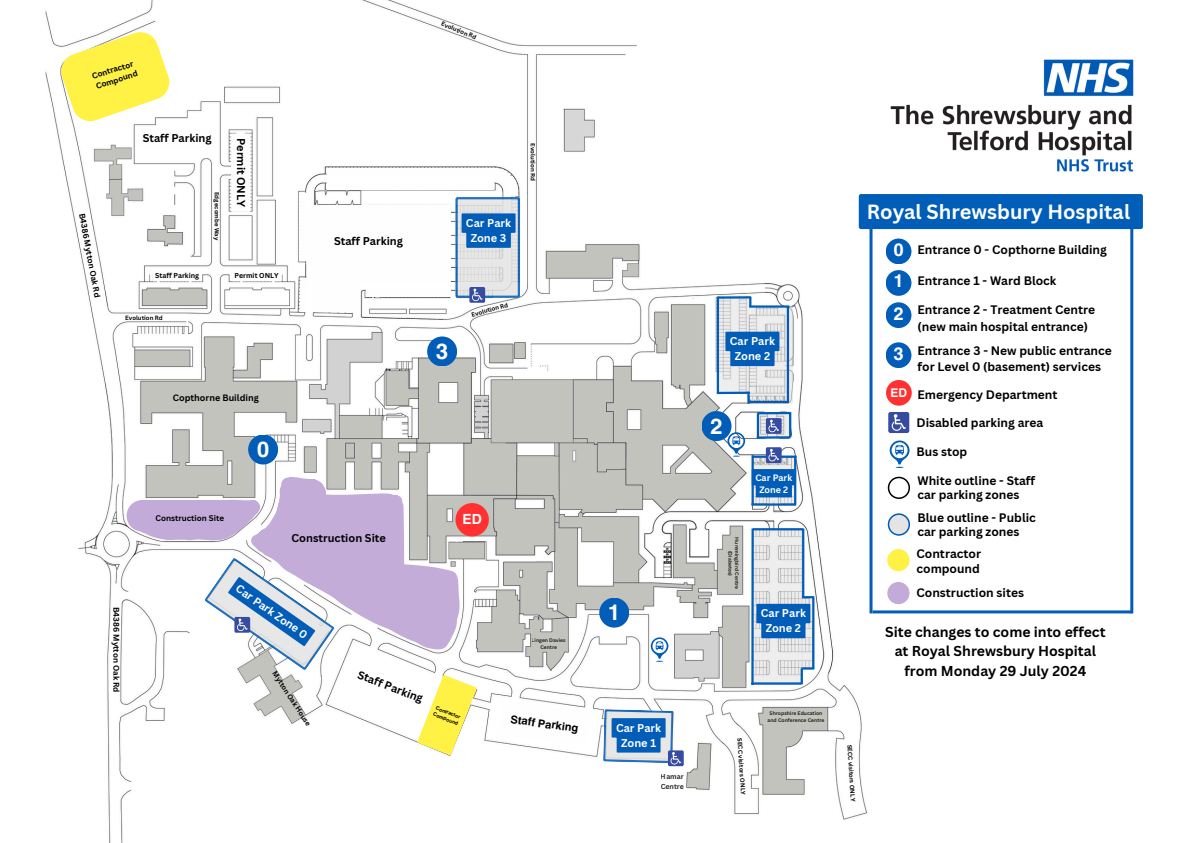
<style>
.page{position:relative;width:1191px;height:843px;background:#fff}
.page>*{position:absolute;margin:0;border:0;box-sizing:border-box;transform-origin:0 0}
.t1{font:700 22px "Helvetica World";color:#fff}
.t2{font:700 20px "Canva Sans";color:#fff}
.t3{font:700 18px "Helvetica World";color:#fff}
.t4{font:700 14px/19.5px "Canva Sans";color:#000;text-align:center}
.t5{font:700 14px "Helvetica World";color:#fff}
.t6{font:700 12px/14.2px "Canva Sans";color:#000}
.t7{font:700 12px "Helvetica World";color:#fff}
.t8{font:700 11px "Canva Sans";color:#000}
.t9{font:700 11px/15px "Canva Sans";color:#fefefe;text-align:center}
.t10{font:700 11px "Helvetica World";color:#000}
.t11{font:700 9px "Canva Sans";color:#000}
.t12{font:700 9px/12px "Canva Sans";color:#fff;text-align:center}
.t13{font:700 8px "Canva Sans";color:#000}
.t14{font:700 7px/9.3px "Canva Sans";color:#000}
.t15{font:700 6px "Canva Sans";color:#000}
.t16{font:700 5px/6.7px "Canva Sans";color:#000;text-align:center}
.t17{font:700 5px/6.7px "Helvetica World";color:#000}
</style>
<div class="page">
<img style="left:45px;top:0;width:865px;height:842px">
<div style="left:427px;top:336px;width:30px;height:30px;background:#015db7;border-radius:50%"></div>
<div style="left:248px;top:434px;width:30px;height:30px;background:#015db7;border-radius:50%"></div>
<svg style="left:498px;top:699px;width:93px;height:47px"></svg>
<div style="left:599px;top:597px;width:30px;height:30px;background:#015db7;border-radius:50%"></div>
<svg style="left:759px;top:414px;width:30px;height:22px"></svg>
<div style="left:701px;top:411px;width:30px;height:30px;background:#015db7;border-radius:50%"></div>
<hr style="left:751px;top:455px;width:45px;height:2px;background:#015db7">
<svg style="left:765px;top:447px;width:16px;height:16px"></svg>
<svg style="left:650px;top:637px;width:18px;height:24px"></svg>
<svg style="left:668px;top:750px;width:15px;height:16px"></svg>
<div style="left:469px;top:287px;width:16px;height:16px;background:#354ca1;border-radius:2px"></div>
<div style="left:455px;top:503px;width:34px;height:33px;background:#ff3131;border-radius:50%"></div>
<svg style="left:751px;top:448px;width:44px;height:55px;background:#5d8fc6"></svg>
<hr style="left:752px;top:528px;width:51px;height:2px;background:#015db7">
<hr style="left:751px;top:528px;width:2px;height:156px;background:#015db7">
<svg style="left:751px;top:529px;width:63px;height:155px;background:#abc2d9"></svg>
<hr style="left:802px;top:528px;width:2px;height:69px;background:#015db7">
<hr style="left:751px;top:503px;width:45px;height:2px;background:#015db7">
<hr style="left:751px;top:455px;width:2px;height:49px;background:#015db7">
<hr style="left:794px;top:456px;width:2px;height:48px;background:#015db7">
<hr style="left:756px;top:413px;width:3px;height:25px;background:#015db7">
<hr style="left:789px;top:412px;width:2px;height:25px;background:#015db7">
<hr style="left:756px;top:436px;width:34px;height:2px;background:#015db7">
<hr style="left:758px;top:412px;width:31px;height:2px;background:#015db7">
<div style="left:300px;top:193px;width:8px;height:68px;background:#fefefe"></div>
<div style="left:311px;top:205px;width:139px;height:79px;background:#fefefe"></div>
<div style="left:327px;top:168px;width:170px;height:8px;background:#fefefe"></div>
<div style="left:327px;top:181px;width:166px;height:9px;background:#fefefe"></div>
<div style="left:366px;top:288px;width:84px;height:9px;background:#fefefe"></div>
<svg style="left:727px;top:432px;width:18px;height:24px"></svg>
<svg style="left:138px;top:129px;width:78px;height:19px"></svg>
<svg style="left:74px;top:208px;width:31px;height:93px"></svg>
<svg style="left:299px;top:232px;width:108px;height:81px"></svg>
<svg style="left:455px;top:169px;width:65px;height:132px"></svg>
<svg style="left:716px;top:295px;width:77px;height:108px;background:#9fbbd6"></svg>
<svg style="left:231px;top:133px;width:19px;height:79px"></svg>
<svg style="left:152px;top:268px;width:50px;height:13px"></svg>
<svg style="left:232px;top:268px;width:49px;height:13px"></svg>
<svg style="left:603px;top:708px;width:78px;height:56px;background:#75a2d0"></svg>
<svg style="left:844px;top:741px;width:14px;height:62px"></svg>
<svg style="left:734px;top:734px;width:15px;height:63px"></svg>
<svg style="left:61px;top:32px;width:109px;height:90px"></svg>
<svg style="left:127px;top:477px;width:349px;height:277px"></svg>
<div style="left:858px;top:194px;width:284px;height:35px;background:#015eb8"></div>
<div style="left:885px;top:238px;width:26px;height:26px;background:#015db7;border-radius:50%"></div>
<div style="left:885px;top:270px;width:26px;height:26px;background:#015db7;border-radius:50%"></div>
<div style="left:885px;top:302px;width:26px;height:26px;background:#015db7;border-radius:50%"></div>
<div style="left:885px;top:342px;width:26px;height:26px;background:#015db7;border-radius:50%"></div>
<hr style="left:872px;top:610px;width:259px;height:3px;background:#015db7">
<hr style="left:1130px;top:213px;width:3px;height:400px;background:#015db7">
<div style="left:888px;top:412px;width:21px;height:21px;background:#354ca1;border-radius:2px"></div>
<svg style="left:891px;top:414px;width:14px;height:17px"></svg>
<svg style="left:889px;top:440px;width:20px;height:28px"></svg>
<svg style="left:887px;top:476px;width:22px;height:23px"></svg>
<svg style="left:887px;top:513px;width:22px;height:22px"></svg>
<div style="left:885px;top:380px;width:26px;height:25px;background:#ff3131;border-radius:50%"></div>
<div style="left:887px;top:549px;width:22px;height:22px;background:#fff244;border-radius:50%"></div>
<div style="left:887px;top:581px;width:22px;height:23px;background:#c3abd9;border-radius:50%"></div>
<hr style="left:869px;top:224px;width:3px;height:389px;background:#015db7">
<img style="left:888px;top:59px;width:246px;height:115px">
<p class="t13" style="left:90px;top:71px;width:45px;rotate:-18deg">Contractor</p>
<h5 class="t13" style="left:94px;top:81px;width:45px;rotate:-18deg">Compound</h5>
<p class="t13" style="left:87px;top:212px;width:87px;rotate:79deg">B4386 Mytton Oak Rd</p>
<p class="t8" style="left:143px;top:131px;width:70px">Staff Parking</p>
<p class="t15" style="left:221px;top:192px;width:50px;rotate:90deg">Edgecombe Way</p>
<h5 class="t8" style="left:249px;top:138px;width:71px;rotate:90deg">Permit ONLY</h5>
<h2 class="t14" style="left:155px;top:270px;width:45px">Staff Parking</h2>
<p class="t14" style="left:234px;top:270px;width:46px">Permit ONLY</p>
<h6 class="t15" style="left:125px;top:314px;width:39px">Evolution Rd</h6>
<p class="t11" style="left:173px;top:391px;width:88px">Copthorne Building</p>
<p class="t1" style="left:257px;top:431px;width:14px">0</p>
<p class="t15" style="left:443px;top:19px;width:39px;rotate:22deg">Evolution Rd</p>
<p class="t8" style="left:334px;top:233px;width:70px">Staff Parking</p>
<p class="t9" style="left:466px;top:215px;width:47px">Car Park<br>Zone 3</p>
<p class="t15" style="left:537px;top:143px;width:39px;rotate:90deg">Evolution Rd</p>
<h5 class="t1" style="left:436px;top:333px;width:14px">3</h5>
<h5 class="t15" style="left:470px;top:310px;width:39px;rotate:-15deg">Evolution Rd</h5>
<p class="t13" style="left:122px;top:606px;width:87px;rotate:90deg">B4386 Mytton Oak Rd</p>
<p class="t13" style="left:155px;top:512px;width:70px">Construction Site</p>
<h5 class="t8" style="left:291px;top:530px;width:96px">Construction Site</h5>
<h5 class="t5" style="left:462px;top:507px;width:21px">ED</h5>
<h5 class="t9" style="left:241px;top:580px;width:86px;rotate:35deg">Car Park Zone 0</h5>
<p class="t14" style="left:278px;top:669px;width:65px;rotate:57deg">Mytton Oak House</p>
<p class="t8" style="left:361px;top:666px;width:70px;rotate:21deg">Staff Parking</p>
<h5 class="t17" style="left:437px;top:703px;width:28px;rotate:21deg">Contractor<br>Compound</h5>
<p class="t16" style="left:531px;top:636px;width:35px">Lingen Davies<br>Centre</p>
<p class="t10" style="left:512px;top:709px;width:70px;rotate:8deg">Staff Parking</p>
<p class="t1" style="left:608px;top:594px;width:14px">1</p>
<p class="t9" style="left:616px;top:719px;width:47px">Car Park<br>Zone 1</p>
<p class="t14" style="left:660px;top:771px;width:25px">Hamar<br>Centre</p>
<p class="t9" style="left:729px;top:333px;width:47px">Car Park<br>Zone 2</p>
<p class="t1" style="left:710px;top:407px;width:14px">2</p>
<h5 class="t12" style="left:755px;top:471px;width:38px">Car Park<br>Zone 2</h5>
<p class="t16" style="left:740px;top:537px;width:53px;rotate:90deg">Hummingbird Centre (Diabetes)</p>
<p class="t9" style="left:760px;top:605px;width:47px">Car Park<br>Zone 2</p>
<h5 class="t15" style="left:743px;top:737px;width:58px;rotate:86deg">SECC visitors ONLY</h5>
<p class="t16" style="left:767px;top:709px;width:58px">Shropshire Education and Conference Centre</p>
<p class="t2" style="left:866px;top:198px;width:265px">Royal Shrewsbury Hospital</p>
<p class="t3" style="left:893px;top:234px;width:12px">0</p>
<p class="t6" style="left:917px;top:242px;width:191px">Entrance 0 - Copthorne Building</p>
<p class="t3" style="left:893px;top:266px;width:12px">1</p>
<p class="t6" style="left:917px;top:273px;width:140px">Entrance 1 - Ward Block</p>
<h6 class="t3" style="left:893px;top:298px;width:12px">2</h6>
<p class="t3" style="left:893px;top:338px;width:12px">3</p>
<h5 class="t6" style="left:917px;top:301px;width:179px;line-height:16.5px">Entrance 2 - Treatment Centre (new main hospital entrance)</h5>
<p class="t6" style="left:917px;top:342px;width:196px;line-height:16.5px">Entrance 3 - New public entrance for Level 0 (basement) services</p>
<p class="t7" style="left:890px;top:382px;width:18px">ED</p>
<p class="t6" style="left:917px;top:387px;width:141px">Emergency Department</p>
<p class="t6" style="left:916px;top:415px;width:128px">Disabled parking area</p>
<p class="t6" style="left:916px;top:444px;width:52px">Bus stop</p>
<p class="t6" style="left:917px;top:472px;width:119px">White outline - Staff car parking zones</p>
<p class="t6" style="left:917px;top:509px;width:120px">Blue outline - Public car parking zones</p>
<p class="t6" style="left:916px;top:546px;width:66px">Contractor compound</p>
<p class="t6" style="left:916px;top:585px;width:109px">Construction sites</p>
<h1 class="t4" style="left:885px;top:621px;width:222px">Site changes to come into effect at Royal Shrewsbury Hospital from Monday 29 July 2024</h1>
<p class="t15" style="left:853px;top:744px;width:58px;rotate:86deg">SECC visitors ONLY</p>
</div>
